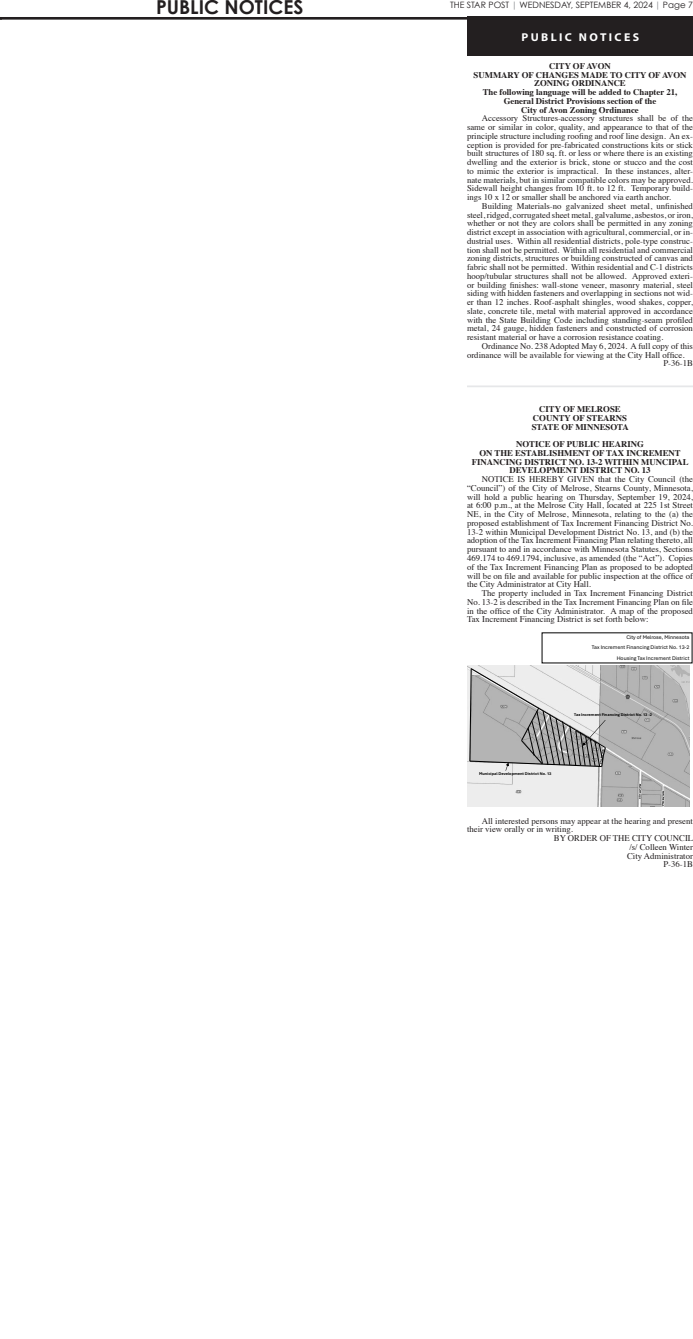
<style>
.page{position:relative;width:693px;height:1339px;background:#fff}
.page>*{position:absolute;margin:0;border:0;box-sizing:border-box;transform-origin:0 0}
.t1{font:700 19.25px "Century Gothic";color:#231f20}
.t2{font:700 11.38px "Myriad Pro";letter-spacing:.2em;color:#fff;scale:1.04 1}
.t3{font:8.75px/8.8px "Times";color:#231f20;text-align:justify}
.t4{font:700 8.75px/8.8px "Times";color:#231f20;text-align:center}
.t5{font:8.75px "Century Gothic";color:#231f20}
.t6{font:5.51px/10.1px "Aptos";color:#000;text-align:right}
.t7{font:700 4.11px "Aptos";color:#000}
.s1{font-weight:700;color:#939598}
</style>
<div class="page">
<hr style="left:0;top:17px;width:693px;height:3px;background:#231f20">
<hr style="left:467px;top:385px;width:226px;height:2px;background:#e6e7e9">
<div style="left:467px;top:17px;width:226px;height:39px;background:#231f20"></div>
<img style="left:467px;top:665px;width:223px;height:141px">
<svg style="left:469px;top:667px;width:138px;height:104px;background:#bdbdbd"></svg>
<p class="t1" style="left:156px;top:-5px;width:149px">PUBLIC NOTICES</p>
<p class="t5" style="left:450px;top:0;width:244px">THE STAR POST <span class="s1">|</span> WEDNESDAY, SEPTEMBER 4, 2024 <span class="s1">|</span> Page 7</p>
<p class="t2" style="left:522px;top:29px;width:115px">PUBLIC NOTICES</p>
<p class="t4" style="left:549px;top:62px;width:63px">CITY OF AVON</p>
<p class="t4" style="left:474px;top:71px;width:214px">SUMMARY OF CHANGES MADE TO CITY OF AVON<br>ZONING ORDINANCE</p>
<p class="t4" style="left:483px;top:88px;width:196px">The following language will be added to Chapter 21,</p>
<p class="t4" style="left:504px;top:97px;width:154px">General District Provisions section of the</p>
<p class="t4" style="left:521px;top:106px;width:119px">City of Avon Zoning Ordinance</p>
<p class="t3" style="left:467px;top:113px;width:227px;text-indent:15px">Accessory Structures-accessory structures shall be of the same or similar in color, quality, and appearance to that of the principle structure including roofing and roof line design. An ex&shy;ception is provided for pre-fabricated constructions kits or stick built structures of 180 sq. ft. or less or where there is an existing dwelling and the exterior is brick, stone or stucco and the cost to mimic the exterior is impractical. In these instances, alter&shy;nate materials, but in similar compatible colors may be approved.<br>Sidewall height changes from 10 ft. to 12 ft. Temporary build&shy;ings 10 x 12 or smaller shall be anchored via earth anchor.</p>
<p class="t3" style="left:467px;top:201px;width:227px;text-indent:15px">Building Materials-no galvanized sheet metal, unfinished steel, ridged, corrugated sheet metal, galvalume, asbestos, or iron, whether or not they are colors shall be permitted in any zoning district except in association with agricultural, commercial, or in&shy;dustrial uses. Within all residential districts, pole-type construc&shy;tion shall not be permitted. Within all residential and commercial zoning districts, structures or building constructed of canvas and fabric shall not be permitted. Within residential and C-1 districts hoop/tubular structures shall not be allowed. Approved exteri&shy;or building finishes: wall-stone veneer, masonry material, steel siding with hidden fasteners and overlapping in sections not wid&shy;er than 12 inches. Roof-asphalt shingles, wood shakes, copper, slate, concrete tile, metal with material approved in accordance with the State Building Code including standing-seam profiled metal, 24 gauge, hidden fasteners and constructed of corrosion resistant material or have a corrosion resistance coating.</p>
<p class="t3" style="left:467px;top:341px;width:227px;text-indent:15px">Ordinance No. 238 Adopted May 6, 2024. A full copy of this ordinance will be available for viewing at the City Hall office.</p>
<p class="t3" style="left:663px;top:358px;width:31px">P-36-1B</p>
<p class="t4" style="left:539px;top:405px;width:83px">CITY OF MELROSE</p>
<p class="t4" style="left:533px;top:414px;width:96px">COUNTY OF STEARNS</p>
<p class="t4" style="left:532px;top:423px;width:98px">STATE OF MINNESOTA</p>
<p class="t4" style="left:516px;top:440px;width:129px">NOTICE OF PUBLIC HEARING</p>
<p class="t4" style="left:472px;top:449px;width:218px">ON THE ESTABLISHMENT OF TAX INCREMENT<br>FINANCING DISTRICT NO. 13-2 WITHIN MUNCIPAL<br>DEVELOPMENT DISTRICT NO. 13</p>
<p class="t3" style="left:467px;top:474px;width:227px;text-indent:15px">NOTICE IS HEREBY GIVEN that the City Council (the “Council”) of the City of Melrose, Stearns County, Minnesota, will hold a public hearing on Thursday, September 19, 2024, at 6:00 p.m., at the Melrose City Hall, located at 225 1st Street NE, in the City of Melrose, Minnesota, relating to the (a) the proposed establishment of Tax Increment Financing District No.<br>13-2 within Municipal Development District No. 13, and (b) the adoption of the Tax Increment Financing Plan relating thereto, all pursuant to and in accordance with Minnesota Statutes, Sections 469.174 to 469.1794, inclusive, as amended (the “Act”). Copies of the Tax Increment Financing Plan as proposed to be adopted will be on file and available for public inspection at the office of the City Administrator at City Hall.</p>
<p class="t3" style="left:467px;top:588px;width:227px;text-indent:15px">The property included in Tax Increment Financing District No. 13-2 is described in the Tax Increment Financing Plan on file in the office of the City Administrator. A map of the proposed Tax Increment Financing District is set forth below:</p>
<p class="t6" style="left:592px;top:632px;width:99px">City of Melrose, Minnesota<br>Tax Increment Financing District No. 13-2<br>Housing Tax Increment District</p>
<p class="t7" style="left:479px;top:770px;width:74px">Municipal Development District No. 13</p>
<p class="t7" style="left:574px;top:712px;width:79px">Tax Increment Financing District No. 13 -2</p>
<p class="t3" style="left:467px;top:815px;width:227px;text-indent:15px">All interested persons may appear at the hearing and present their view orally or in writing.</p>
<p class="t3" style="left:554px;top:833px;width:141px">BY ORDER OF THE CITY COUNCIL</p>
<p class="t3" style="left:629px;top:842px;width:65px">/s/ Colleen Winter</p>
<p class="t3" style="left:627px;top:850px;width:67px">City Administrator</p>
<p class="t3" style="left:663px;top:859px;width:31px">P-36-1B</p>
</div>
